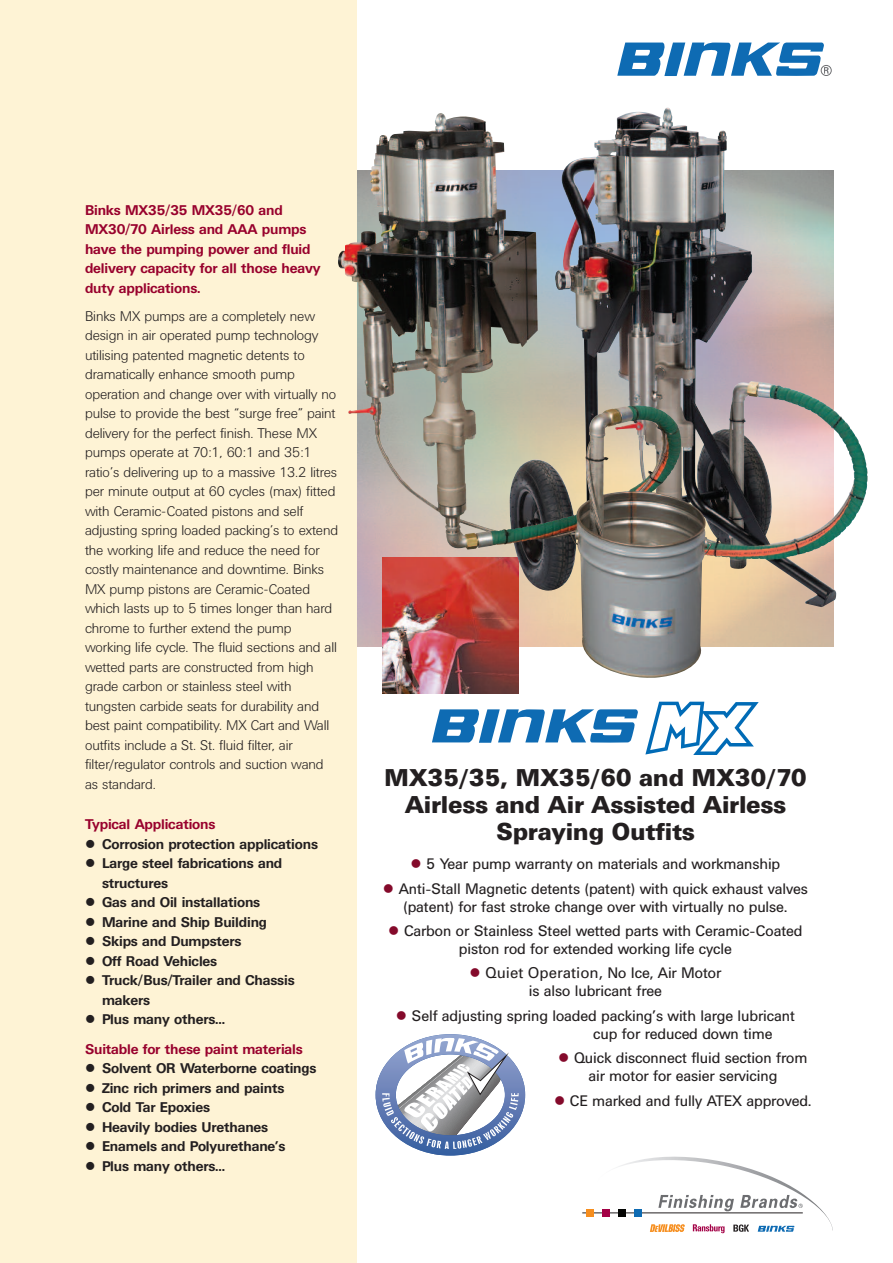
<style>
.page{position:relative;width:893px;height:1263px;background:#fff}
.page>*{position:absolute;margin:0;border:0;box-sizing:border-box;transform-origin:0 0}
.t1{font:700 24px/27px "UN11";color:#231f20;text-align:center}
.t2{font:15px/18px "UN11";color:#231f20;text-align:center}
.t3{font:15px "Univers";color:#231f20}
.t4{font:300 13.8px/19.5px "UN11";color:#231f20}
.t5{font:500 13.8px/19.5px "UN11";color:#231f20}
.t6{font:500 13.8px/19.5px "UN11";color:#98012d}
.s1{color:#231f20}
.s2{color:#840a2b}
.s3{font-family:"UN11"}
</style>
<div class="page">
<div style="left:0;top:0;width:357px;height:1263px;background:#fef3d5"></div>
<img style="left:357px;top:170px;width:476px;height:476px">
<svg style="left:432px;top:702px;width:327px;height:53px"></svg>
<svg style="left:617px;top:43px;width:215px;height:33px"></svg>
<hr style="left:582px;top:1212px;width:221px;height:1px;background:#231f20">
<div style="left:587px;top:1209px;width:7px;height:7px;background:#f68e1e"></div>
<svg style="left:594px;top:1157px;width:239px;height:76px"></svg>
<img style="left:383px;top:557px;width:136px;height:136px">
<img style="left:667px;top:152px;width:59px;height:391px">
<img style="left:373px;top:117px;width:294px;height:427px">
<svg style="left:376px;top:1034px;width:149px;height:121px"></svg>
<p class="t6" style="left:85px;top:200px;width:237px">Binks MX35/35 MX35/60 and<br>MX30/70 Airless and AAA pumps have the pumping power and fluid delivery capacity for all those heavy duty applications.</p>
<p class="t4" style="left:85px;top:306px;width:255px">Binks MX pumps are a completely new design in air operated pump technology utilising patented magnetic detents to dramatically enhance smooth pump operation and change over with virtually no pulse to provide the best “surge free” paint delivery for the perfect finish. These MX pumps operate at 70:1, 60:1 and 35:1 ratio’s delivering up to a massive 13.2 litres per minute output at 60 cycles (max) fitted with Ceramic-Coated pistons and self adjusting spring loaded packing’s to extend the working life and reduce the need for costly maintenance and downtime. Binks MX pump pistons are Ceramic-Coated which lasts up to 5 times longer than hard chrome to further extend the pump working life cycle. The fluid sections and all wetted parts are constructed from high grade carbon or stainless steel with tungsten carbide seats for durability and best paint compatibility. MX Cart and Wall outfits include a St. St. fluid filter, air filter/regulator controls and suction wand as standard.</p>
<p class="t6" style="left:85px;top:815px;width:132px">Typical Applications</p>
<p class="t5" style="left:85px;top:834px;width:234px">● Corrosion protection applications</p>
<p class="t5" style="left:102px;top:854px;width:182px;text-indent:-17px">● Large steel fabrications and structures</p>
<p class="t5" style="left:85px;top:893px;width:177px">● Gas and Oil installations</p>
<p class="t5" style="left:85px;top:912px;width:183px">● Marine and Ship Building</p>
<p class="t5" style="left:85px;top:932px;width:158px">● Skips and Dumpsters</p>
<p class="t5" style="left:85px;top:951px;width:134px">● Off Road Vehicles</p>
<p class="t5" style="left:102px;top:971px;width:194px;text-indent:-17px">● Truck/Bus/Trailer and Chassis makers</p>
<p class="t6" style="left:85px;top:1005px;width:219px;line-height:29.5px"><span class="s1">● Plus many others...<br></span>Suitable for these paint materials</p>
<p class="t5" style="left:85px;top:1059px;width:233px">● Solvent OR Waterborne coatings</p>
<p class="t5" style="left:85px;top:1078px;width:201px">● Zinc rich primers and paints</p>
<p class="t5" style="left:85px;top:1098px;width:126px">● Cold Tar Epoxies</p>
<p class="t5" style="left:85px;top:1117px;width:185px">● Heavily bodies Urethanes</p>
<p class="t5" style="left:85px;top:1137px;width:202px">● Enamels and Polyurethane’s</p>
<p class="t5" style="left:85px;top:1156px;width:142px">● Plus many others...</p>
<h1 class="t1" style="left:384px;top:764px;width:424px">MX35/35, MX35/60 and MX30/70<br>Airless and Air Assisted Airless<br>Spraying Outfits</h1>
<p class="t2" style="left:410px;top:855px;width:371px"><span class="s2">●</span> 5 Year pump warranty on materials and workmanship</p>
<p class="t2" style="left:383px;top:879px;width:426px"><span class="s2">●</span> Anti-Stall Magnetic detents (patent) with quick exhaust valves (patent) for fast stroke change over with virtually no pulse.</p>
<p class="t2" style="left:388px;top:922px;width:416px"><span class="s2">●</span> Carbon or Stainless Steel wetted parts with Ceramic-Coated piston rod for extended working life cycle</p>
<p class="t3" style="left:469px;top:968px;width:253px"><span class="s2">●</span> Quiet Operation, <span class="s3">No Ice, Air Motor</span></p>
<p class="t2" style="left:529px;top:982px;width:135px">is also lubricant free</p>
<p class="t2" style="left:593px;top:1007px;width:203px;text-align:left;text-indent:-197px"><span class="s2">●</span> Self adjusting spring loaded packing’s with large lubricant cup for reduced down time</p>
<p class="t2" style="left:558px;top:1049px;width:251px"><span class="s2">●</span> Quick disconnect fluid section from air motor for easier servicing</p>
<p class="t2" style="left:554px;top:1091px;width:259px"><span class="s2">●</span> CE marked and fully ATEX approved.</p>
</div>
